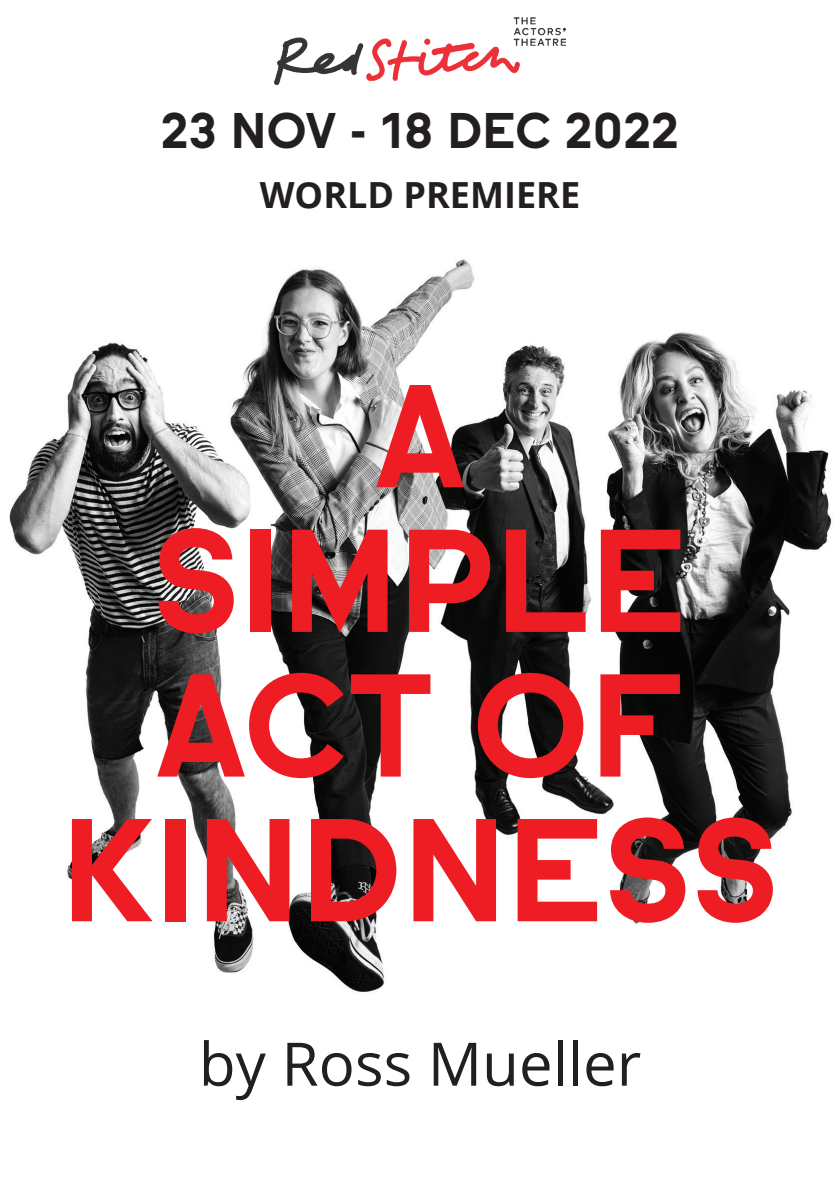
<style>
.page{position:relative;width:840px;height:1191px;background:#fff}
.page>*{position:absolute;margin:0;border:0;box-sizing:border-box;transform-origin:0 0}
.t1{font:700 140px/144.6px "Sul Sans";color:#ee1d23;text-align:center}
.t2{font:60px "Open Sans";color:#231f20}
.t3{font:700 48px "Sul Sans";color:#231f20}
.t4{font:700 36px "Open Sans";color:#231f20}
</style>
<div class="page">
<img style="left:9px;top:28px;width:823px;height:964px">
<img style="left:274px;top:17px;width:291px;height:67px">
<p class="t3" style="left:161px;top:102px;width:519px">23 NOV - 18 DEC 2022</p>
<p class="t4" style="left:260px;top:169px;width:322px">WORLD PREMIERE</p>
<p class="t1" style="left:61px;top:366px;width:718px">A<br>SIMPLE<br>ACT OF<br>KINDNESS</p>
<p class="t2" style="left:199px;top:1022px;width:443px">by Ross Mueller</p>
</div>
